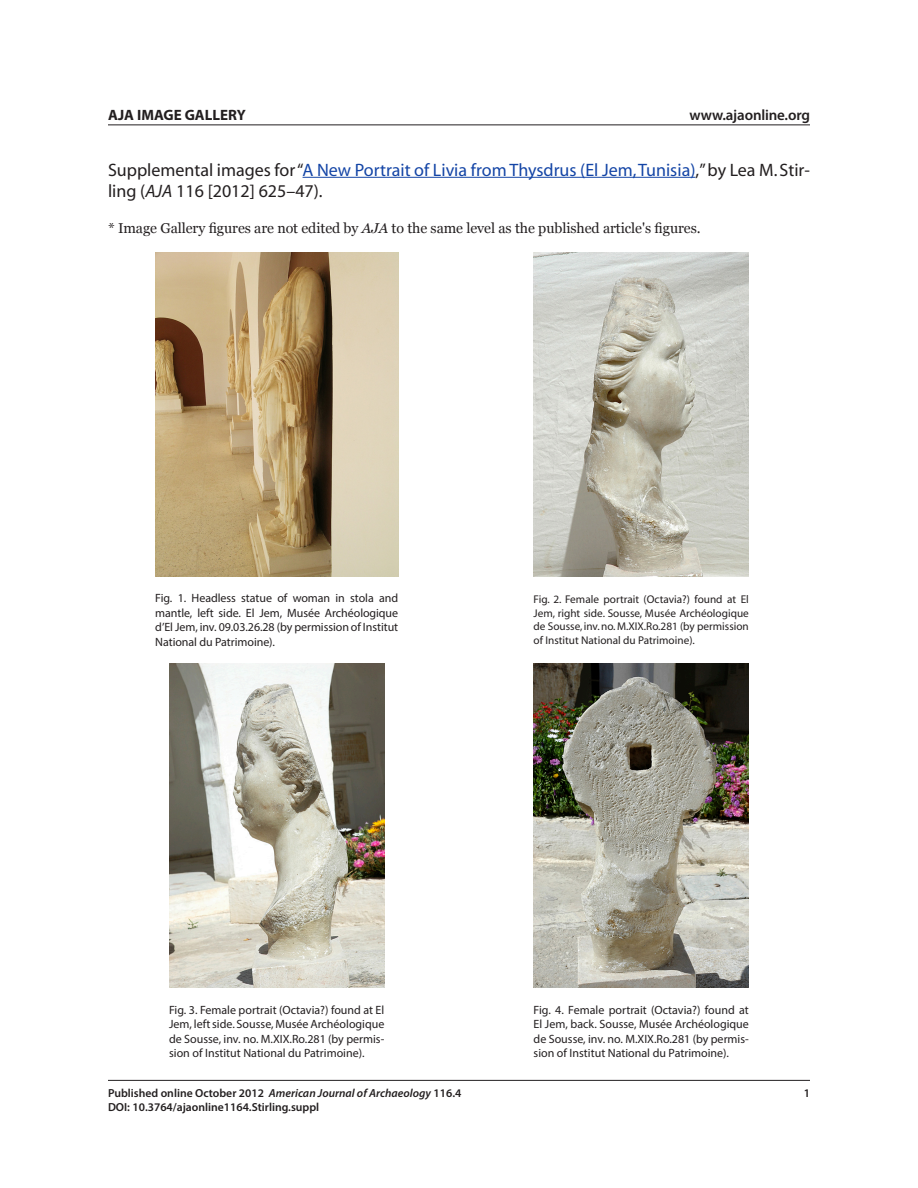
<style>
.page{position:relative;width:918px;height:1188px;background:#fff}
.page>*{position:absolute;margin:0;border:0;box-sizing:border-box;transform-origin:0 0}
.AJAonline_Gallery_ti{font:18px/21.6px "Myriad";color:#231f20}
.AJAonline_Header{font:600 15px "Myriad Pro";letter-spacing:-.01em;color:#231f20}
.AJAonline_Header-2{font:700 15px "Myriad Pro";color:#231f20}
.AJAonline_Body_text{font:14.25px "Georgia";letter-spacing:-.005em;color:#231f20}
.AJAonline_Caption_mu{font:12px/14.4px "Myriad Pro";color:#231f20;text-align:justify}
.AJAonline_Footer{font:600 11.7px "Myriad Pro";color:#231f20}
.t1{font:11.25px/13.5px "Myriad";color:#231f20;text-align:justify}
.s1{color:#1445a6}
.s2{font-style:italic}
</style>
<div class="page">
<hr style="left:108px;top:1080px;width:702px;height:1px;background:#231f20">
<hr style="left:108px;top:124px;width:702px;height:1px;background:#231f20">
<img style="left:155px;top:252px;width:243px;height:324px">
<img style="left:534px;top:253px;width:215px;height:324px">
<img style="left:169px;top:664px;width:215px;height:324px">
<img style="left:534px;top:664px;width:215px;height:324px">
<hr style="left:303px;top:177px;width:392px;height:1px;background:#1445a6">
<p class="AJAonline_Header-2" style="left:108px;top:105px;width:139px">AJA IMAGE GALLERY</p>
<p class="AJAonline_Header" style="left:689px;top:105px;width:122px">www.ajaonline.org</p>
<p class="AJAonline_Gallery_ti" style="left:108px;top:159px;width:704px">Supplemental images for “<span class="s1">A New Portrait of Livia from Thysdrus (El Jem, Tunisia)</span>,” by Lea M. Stir&shy;ling (<span class="s2">AJA</span> 116 [2012] 625–47).</p>
<p class="AJAonline_Body_text" style="left:108px;top:220px;width:594px">* Image Gallery figures are not edited by <span class="s2">AJA</span> to the same level as the published article's figures.</p>
<p class="AJAonline_Caption_mu" style="left:155px;top:591px;width:245px">Fig. 1. Headless statue of woman in stola and mantle, left side. El Jem, Musée Archéologique d’El Jem, inv. 09.03.26.28 (by permission of Institut National du Patrimoine).</p>
<p class="t1" style="left:534px;top:593px;width:217px">Fig. 2. Female portrait (Octavia?) found at El Jem, right side. Sousse, Musée Archéologique de Sousse, inv. no. M.XIX.Ro.281 (by permission of Institut National du Patrimoine).</p>
<p class="AJAonline_Caption_mu" style="left:169px;top:1003px;width:217px">Fig. 3. Female portrait (Octavia?) found at El Jem, left side. Sousse, Musée Archéologique de Sousse, inv. no. M.XIX.Ro.281 (by permis&shy;sion of Institut National du Patrimoine).</p>
<p class="AJAonline_Caption_mu" style="left:534px;top:1003px;width:217px">Fig. 4. Female portrait (Octavia?) found at El Jem, back. Sousse, Musée Archéologique de Sousse, inv. no. M.XIX.Ro.281 (by permis&shy;sion of Institut National du Patrimoine).</p>
<p class="AJAonline_Footer" style="left:108px;top:1086px;width:355px">Published online October 2012 <span class="s2">American Journal of Archaeology</span> 116.4</p>
<p class="AJAonline_Footer" style="left:804px;top:1086px;width:8px">1</p>
<p class="AJAonline_Footer" style="left:108px;top:1100px;width:213px">DOI: 10.3764/ajaonline1164.Stirling.suppl</p>
</div>
